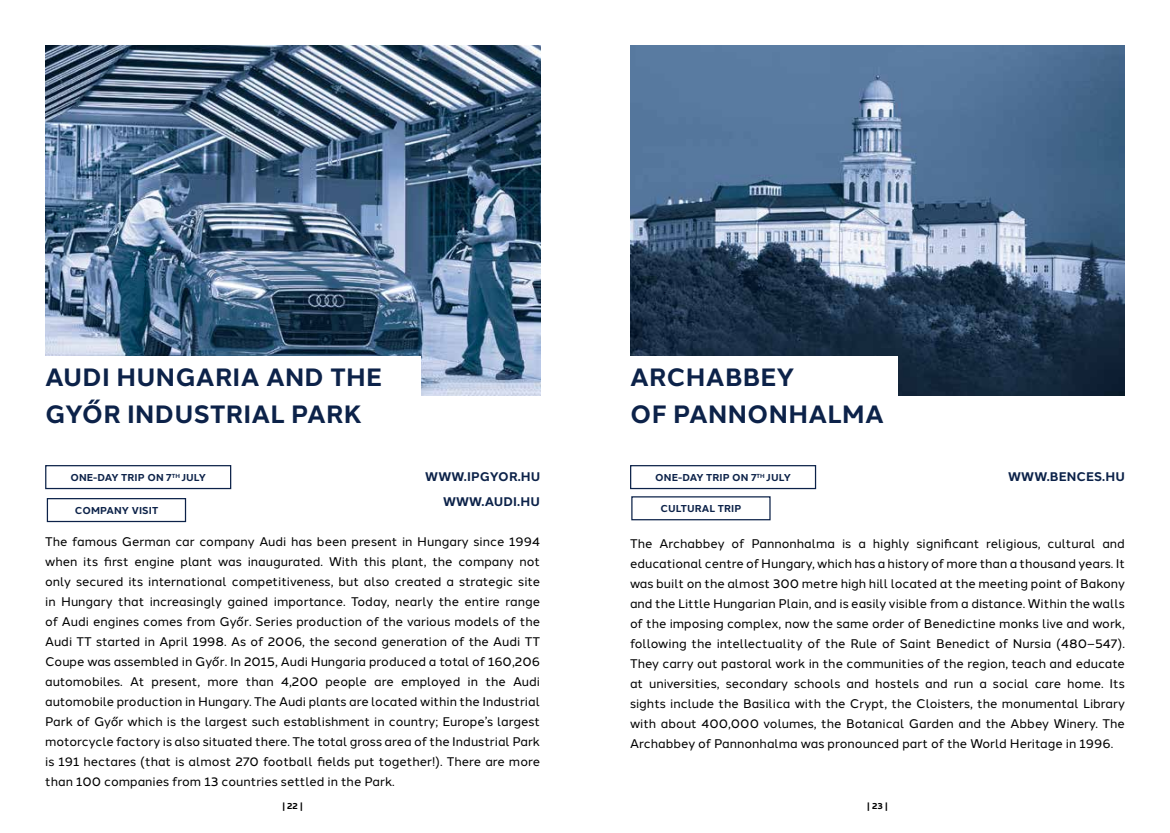
<style>
.page{position:relative;width:1170px;height:833px;background:#fff}
.page>*{position:absolute;margin:0;border:0;box-sizing:border-box;transform-origin:0 0}
.t1{font:700 25px/37.5px "Halcom";letter-spacing:.01em;color:#0c2249}
.t2{font:12.5px/20px "Halcom";color:#000;text-align:justify}
.t3{font:700 12.5px "Halcom";letter-spacing:.01em;color:#0c2249}
.t4{font:700 10px "Halcom";letter-spacing:.01em;color:#0c2249}
.t5{font:700 8.75px "Halcom";color:#000}
</style>
<div class="page">
<img style="left:630px;top:45px;width:494px;height:350px">
<div style="left:630px;top:356px;width:267px;height:78px;background:#fff"></div>
<div style="left:630px;top:465px;width:186px;height:24px;border:1px solid #0c2249"></div>
<img style="left:45px;top:45px;width:495px;height:350px">
<div style="left:45px;top:356px;width:375px;height:78px;background:#fff"></div>
<div style="left:45px;top:465px;width:186px;height:24px;border:1px solid #0c2249"></div>
<div style="left:47px;top:498px;width:139px;height:24px;border:1px solid #0c2249"></div>
<div style="left:631px;top:496px;width:139px;height:24px;border:1px solid #0c2249"></div>
<h1 class="t1" style="left:45px;top:356px;width:338px">AUDI HUNGARIA AND THE<br>GYŐR INDUSTRIAL PARK</h1>
<h1 class="t1" style="left:630px;top:356px;width:255px">ARCHABBEY<br>OF PANNONHALMA</h1>
<p class="t4" style="left:70px;top:469px;width:137px">ONE-DAY TRIP ON 7<sup>TH</sup> JULY</p>
<p class="t3" style="left:425px;top:467px;width:117px">WWW.IPGYOR.HU</p>
<p class="t3" style="left:1008px;top:467px;width:118px">WWW.BENCES.HU</p>
<p class="t3" style="left:443px;top:491px;width:98px">WWW.AUDI.HU</p>
<p class="t4" style="left:75px;top:502px;width:85px">COMPANY VISIT</p>
<p class="t4" style="left:660px;top:500px;width:82px">CULTURAL TRIP</p>
<p class="t4" style="left:655px;top:469px;width:137px">ONE-DAY TRIP ON 7<sup>TH</sup> JULY</p>
<p class="t2" style="left:45px;top:531px;width:496px">The famous German car company Audi has been present in Hungary since 1994 when its first engine plant was inaugurated. With this plant, the company not only secured its international competitiveness, but also created a strategic site in Hungary that increasingly gained importance. Today, nearly the entire range of Audi engines comes from Győr. Series production of the various models of the Audi TT started in April 1998. As of 2006, the second generation of the Audi TT Coupe was assembled in Győr. In 2015, Audi Hungaria produced a total of 160,206 automobiles. At present, more than 4,200 people are employed in the Audi automobile production in Hungary. The Audi plants are located within the Industrial Park of Győr which is the largest such establishment in country; Europe’s largest motorcycle factory is also situated there. The total gross area of the Industrial Park is 191 hectares (that is almost 270 football fields put together!). There are more than 100 companies from 13 countries settled in the Park.</p>
<p class="t2" style="left:630px;top:532px;width:496px">The Archabbey of Pannonhalma is a highly significant religious, cultural and educational centre of Hungary, which has a history of more than a thousand years. It was built on the almost 300 metre high hill located at the meeting point of Bakony and the Little Hungarian Plain, and is easily visible from a distance. Within the walls of the imposing complex, now the same order of Benedictine monks live and work, following the intellectuality of the Rule of Saint Benedict of Nursia (480–547).<br>They carry out pastoral work in the communities of the region, teach and educate at universities, secondary schools and hostels and run a social care home. Its sights include the Basilica with the Crypt, the Cloisters, the monumental Library with about 400,000 volumes, the Botanical Garden and the Abbey Winery. The Archabbey of Pannonhalma was pronounced part of the World Heritage in 1996.</p>
<p class="t5" style="left:282px;top:798px;width:22px">| 22 |</p>
<p class="t5" style="left:867px;top:798px;width:22px">| 23 |</p>
</div>
